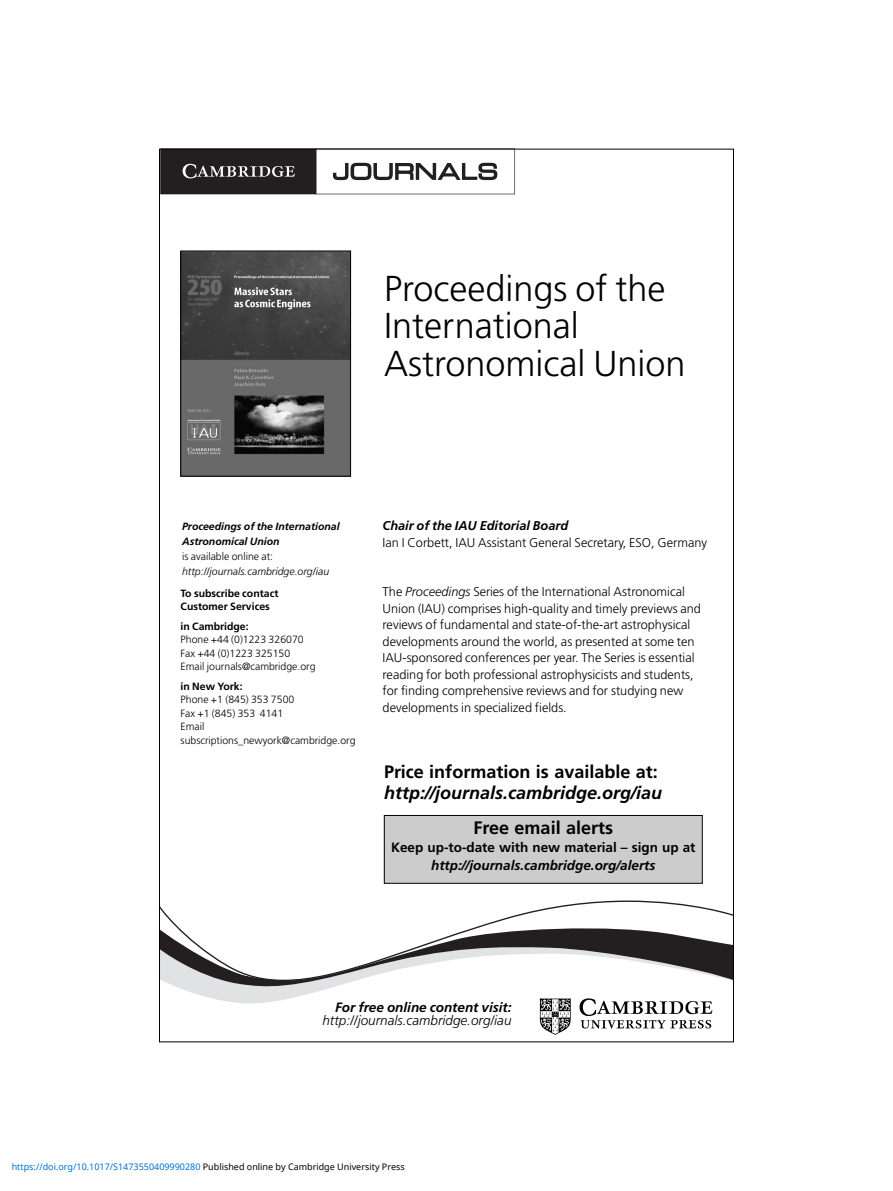
<style>
.page{position:relative;width:893px;height:1191px;background:#fff}
.page>*{position:absolute;margin:0;border:0;box-sizing:border-box;transform-origin:0 0}
.t1{font:300 36px/37.5px "Frutiger LT Std";color:#000}
.t2{font:700 18px "Frutiger LT Std";color:#000}
.t3{font:italic 700 18px "Frutiger LT Std";color:#000}
.t4{font:italic 700 13.5px "Frutiger LT Std";color:#000}
.t5{font:700 13.5px "Frutiger LT Std";color:#000}
.t6{font:italic 300 13.5px "Frutiger LT Std";color:#000}
.t7{font:300 12.75px/16.5px "Frutiger LT Std";color:#000}
.t8{font:italic 700 12.75px "Frutiger LT Std";color:#000}
.t9{font:300 10.5px/13.5px "Frutiger LT Std";color:#000}
.t10{font:700 10.5px/13.5px "Frutiger LT Std";color:#000}
.t11{font:italic 700 10.5px/15px "Frutiger LT Std";color:#000}
.t12{font:italic 300 10.5px "Frutiger LT Std";color:#000}
.t13{font:9px "Noto Sans";color:#0172cf}
.s1{font-style:italic}
.s2{color:#000}
</style>
<div class="page">
<svg style="left:161px;top:151px;width:354px;height:43px"></svg>
<svg style="left:161px;top:900px;width:570px;height:22px"></svg>
<svg style="left:161px;top:922px;width:570px;height:81px"></svg>
<img style="left:539px;top:998px;width:174px;height:37px">
<img style="left:183px;top:253px;width:166px;height:221px">
<div style="left:181px;top:251px;width:170px;height:225px;border:1px solid #000"></div>
<div style="left:384px;top:815px;width:318px;height:68px;background:#ccc"></div>
<div style="left:384px;top:815px;width:318px;height:68px;border:1px solid #000"></div>
<h1 class="t1" style="left:384px;top:271px;width:303px">Proceedings of the<br>International<br>Astronomical Union</h1>
<p class="t11" style="left:182px;top:519px;width:159px">Proceedings of the International<br>Astronomical Union</p>
<p class="t9" style="left:182px;top:550px;width:92px">is available online at:</p>
<p class="t12" style="left:182px;top:567px;width:148px">http://journals.cambridge.org/iau</p>
<p class="t10" style="left:181px;top:587px;width:99px">To subscribe contact<br>Customer Services</p>
<p class="t10" style="left:181px;top:620px;width:70px">in Cambridge:</p>
<p class="t9" style="left:181px;top:633px;width:136px">Phone +44 (0)1223 326070<br>Fax +44 (0)1223 325150<br>Email journals@cambridge.org</p>
<p class="t10" style="left:181px;top:680px;width:64px">in New York:</p>
<p class="t9" style="left:181px;top:693px;width:176px">Phone +1 (845) 353 7500<br>Fax +1 (845) 353 4141<br>Email subscriptions_newyork@cambridge.org</p>
<p class="t8" style="left:382px;top:520px;width:187px">Chair of the IAU Editorial Board</p>
<p class="t7" style="left:382px;top:534px;width:326px">Ian I Corbett, IAU Assistant General Secretary, ESO, Germany</p>
<p class="t7" style="left:382px;top:584px;width:320px">The <span class="s1">Proceedings</span> Series of the International Astronomical Union (IAU) comprises high-quality and timely previews and reviews of fundamental and state-of-the-art astrophysical developments around the world, as presented at some ten IAU-sponsored conferences per year. The Series is essential reading for both professional astrophysicists and students, for finding comprehensive reviews and for studying new developments in specialized fields.</p>
<h2 class="t2" style="left:384px;top:764px;width:275px">Price information is available at:</h2>
<h2 class="t3" style="left:384px;top:785px;width:279px">http://journals.cambridge.org/iau</h2>
<h2 class="t2" style="left:473px;top:819px;width:141px">Free email alerts</h2>
<p class="t5" style="left:391px;top:841px;width:306px">Keep up-to-date with new material – sign up at</p>
<p class="t4" style="left:431px;top:859px;width:226px">http://journals.cambridge.org/alerts</p>
<p class="t4" style="left:335px;top:1001px;width:178px">For free online content visit:</p>
<p class="t6" style="left:322px;top:1015px;width:190px">http://journals.cambridge.org/iau</p>
<p class="t13" style="left:12px;top:1160px;width:394px">https://doi.org/10.1017/S1473550409990280 <span class="s2">Published online by Cambridge University Press</span></p>
</div>
